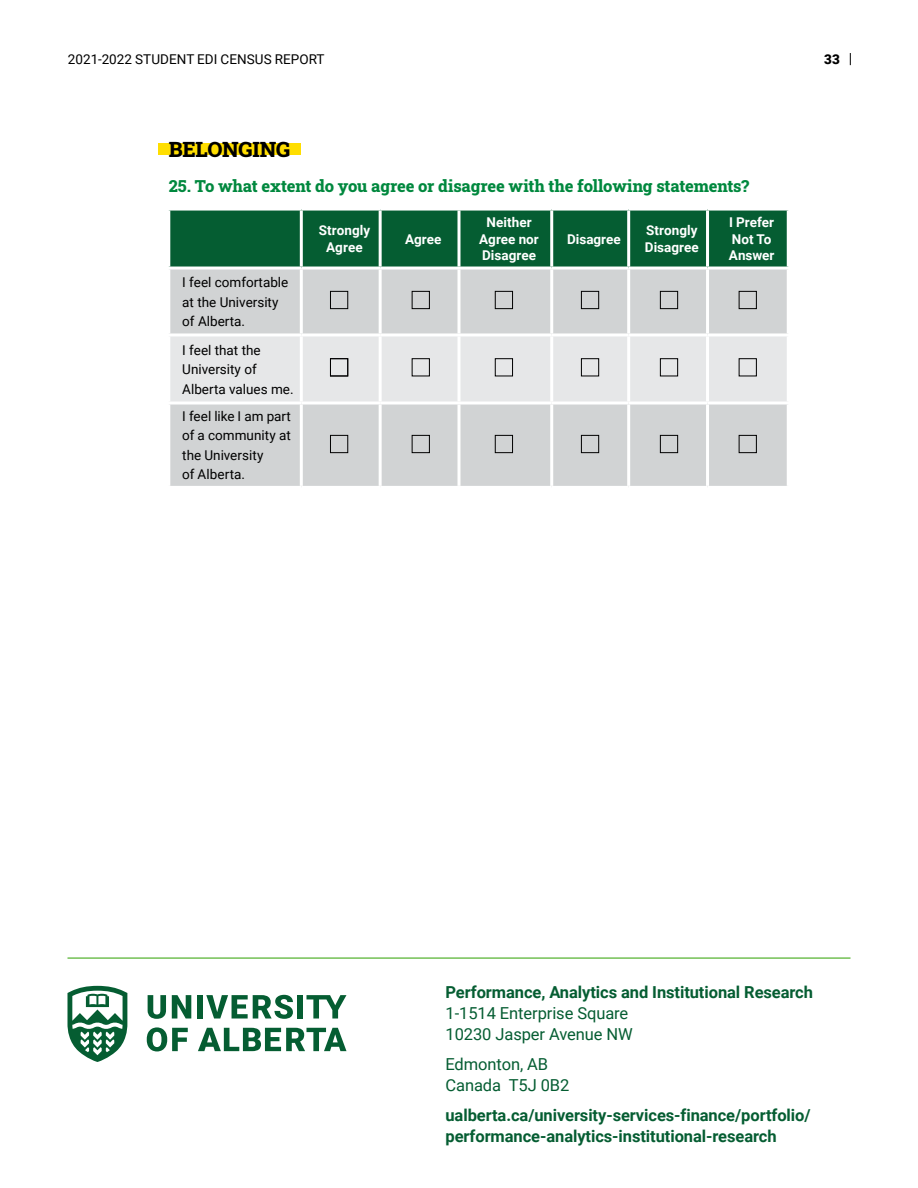
<style>
.page{position:relative;width:918px;height:1188px;background:#fff}
.page>*{position:absolute;margin:0;border:0;box-sizing:border-box;transform-origin:0 0}
.t1{font:800 21px "Roboto Slab";letter-spacing:-.01em;color:#000}
.t2{font:700 16.5px/21px "Roboto";letter-spacing:-.005em;color:#055d32}
.t3{font:16.5px/21px "Roboto";letter-spacing:-.005em;color:#055d32}
.t4{font:800 16.5px "Roboto Slab";letter-spacing:-.01em;color:#00883e}
.t5{font:13.5px/19.5px "Roboto";color:#000}
.t6{font:700 13.5px/16.5px "Roboto";color:#fff;text-align:center}
.t7{font:900 13.5px "Roboto";color:#000}
</style>
<div class="page">
<div style="left:158px;top:144px;width:142px;height:11px;background:#ffde00"></div>
<div style="left:170px;top:211px;width:617px;height:56px;background:#055d32"></div>
<div style="left:170px;top:270px;width:617px;height:216px;background:#d1d3d4"></div>
<div style="left:170px;top:336px;width:617px;height:66px;background:#e6e7e8"></div>
<hr style="left:300px;top:211px;width:3px;height:56px;background:#fff">
<hr style="left:379px;top:211px;width:3px;height:56px;background:#fff">
<hr style="left:458px;top:211px;width:2px;height:56px;background:#fff">
<hr style="left:550px;top:211px;width:3px;height:56px;background:#fff">
<hr style="left:627px;top:211px;width:3px;height:56px;background:#fff">
<hr style="left:706px;top:211px;width:3px;height:56px;background:#fff">
<hr style="left:300px;top:270px;width:3px;height:63px;background:#fff">
<hr style="left:379px;top:270px;width:3px;height:63px;background:#fff">
<hr style="left:458px;top:270px;width:2px;height:63px;background:#fff">
<hr style="left:550px;top:270px;width:3px;height:63px;background:#fff">
<hr style="left:627px;top:270px;width:3px;height:63px;background:#fff">
<hr style="left:706px;top:270px;width:3px;height:63px;background:#fff">
<hr style="left:167px;top:333px;width:134px;height:3px;background:#fff">
<hr style="left:301px;top:333px;width:79px;height:3px;background:#fff">
<hr style="left:300px;top:336px;width:3px;height:66px;background:#fff">
<hr style="left:380px;top:333px;width:79px;height:3px;background:#fff">
<hr style="left:379px;top:336px;width:3px;height:66px;background:#fff">
<hr style="left:459px;top:333px;width:93px;height:3px;background:#fff">
<hr style="left:458px;top:336px;width:2px;height:66px;background:#fff">
<hr style="left:552px;top:333px;width:77px;height:3px;background:#fff">
<hr style="left:550px;top:336px;width:3px;height:66px;background:#fff">
<hr style="left:629px;top:333px;width:79px;height:3px;background:#fff">
<hr style="left:627px;top:336px;width:3px;height:66px;background:#fff">
<hr style="left:708px;top:333px;width:82px;height:3px;background:#fff">
<hr style="left:706px;top:336px;width:3px;height:66px;background:#fff">
<hr style="left:167px;top:402px;width:134px;height:3px;background:#fff">
<hr style="left:301px;top:402px;width:79px;height:3px;background:#fff">
<hr style="left:300px;top:405px;width:3px;height:81px;background:#fff">
<hr style="left:380px;top:402px;width:79px;height:3px;background:#fff">
<hr style="left:379px;top:405px;width:3px;height:81px;background:#fff">
<hr style="left:459px;top:402px;width:93px;height:3px;background:#fff">
<hr style="left:458px;top:405px;width:2px;height:81px;background:#fff">
<hr style="left:552px;top:402px;width:77px;height:3px;background:#fff">
<hr style="left:550px;top:405px;width:3px;height:81px;background:#fff">
<hr style="left:629px;top:402px;width:79px;height:3px;background:#fff">
<hr style="left:627px;top:405px;width:3px;height:81px;background:#fff">
<hr style="left:708px;top:402px;width:82px;height:3px;background:#fff">
<hr style="left:706px;top:405px;width:3px;height:81px;background:#fff">
<svg style="left:148px;top:995px;width:18px;height:24px"></svg>
<svg style="left:172px;top:995px;width:19px;height:24px"></svg>
<div style="left:197px;top:995px;width:6px;height:24px;background:#055d32"></div>
<svg style="left:206px;top:995px;width:87px;height:24px"></svg>
<div style="left:297px;top:995px;width:6px;height:24px;background:#055d32"></div>
<svg style="left:307px;top:995px;width:39px;height:24px"></svg>
<svg style="left:147px;top:1027px;width:41px;height:24px"></svg>
<svg style="left:198px;top:1028px;width:148px;height:23px"></svg>
<svg style="left:68px;top:986px;width:59px;height:76px"></svg>
<hr style="left:68px;top:957px;width:782px;height:2px;background:#73c054">
<div style="left:330px;top:291px;width:18px;height:18px;border:1px solid #000"></div>
<div style="left:412px;top:291px;width:18px;height:18px;border:1px solid #000"></div>
<div style="left:495px;top:291px;width:18px;height:18px;border:1px solid #000"></div>
<div style="left:581px;top:291px;width:18px;height:18px;border:1px solid #000"></div>
<div style="left:660px;top:291px;width:18px;height:18px;border:1px solid #000"></div>
<div style="left:739px;top:291px;width:18px;height:18px;border:1px solid #000"></div>
<div style="left:330px;top:358px;width:18px;height:18px;border:1px solid #000"></div>
<div style="left:412px;top:358px;width:18px;height:18px;border:1px solid #000"></div>
<div style="left:495px;top:358px;width:18px;height:18px;border:1px solid #000"></div>
<div style="left:581px;top:358px;width:18px;height:18px;border:1px solid #000"></div>
<div style="left:660px;top:358px;width:18px;height:18px;border:1px solid #000"></div>
<div style="left:739px;top:358px;width:18px;height:18px;border:1px solid #000"></div>
<div style="left:330px;top:435px;width:18px;height:18px;border:1px solid #000"></div>
<div style="left:412px;top:435px;width:18px;height:18px;border:1px solid #000"></div>
<div style="left:495px;top:435px;width:18px;height:18px;border:1px solid #000"></div>
<div style="left:581px;top:435px;width:18px;height:18px;border:1px solid #000"></div>
<div style="left:660px;top:435px;width:18px;height:18px;border:1px solid #000"></div>
<div style="left:739px;top:435px;width:18px;height:18px;border:1px solid #000"></div>
<svg style="left:850px;top:53px;width:1px;height:12px"></svg>
<p class="t5" style="left:68px;top:49px;width:258px">2021-2022 STUDENT EDI CENSUS REPORT</p>
<p class="t7" style="left:824px;top:50px;width:17px">33</p>
<h1 class="t1" style="left:169px;top:135px;width:123px">BELONGING</h1>
<p class="t4" style="left:169px;top:174px;width:582px">25. To what extent do you agree or disagree with the following statements?</p>
<p class="t6" style="left:319px;top:222px;width:53px">Strongly<br>Agree</p>
<p class="t6" style="left:405px;top:230px;width:38px">Agree</p>
<p class="t6" style="left:567px;top:230px;width:55px">Disagree</p>
<p class="t6" style="left:645px;top:222px;width:55px;text-align:left">Strongly<br>Disagree</p>
<p class="t6" style="left:729px;top:214px;width:47px;text-align:left">I Prefer<br>Not To<br>Answer</p>
<p class="t6" style="left:479px;top:214px;width:61px">Neither<br>Agree nor<br>Disagree</p>
<p class="t5" style="left:182px;top:272px;width:108px">I feel comfortable at the University of Alberta.</p>
<p class="t5" style="left:182px;top:339px;width:113px">I feel that the<br>University of<br>Alberta values me.</p>
<p class="t5" style="left:182px;top:406px;width:110px">I feel like I am part of a community at the University<br>of Alberta.</p>
<p class="t2" style="left:446px;top:981px;width:369px">Performance, Analytics and Institutional Research</p>
<p class="t3" style="left:446px;top:1002px;width:189px">1-1514 Enterprise Square<br>10230 Jasper Avenue NW</p>
<p class="t3" style="left:446px;top:1053px;width:125px">Edmonton, AB<br>Canada T5J 0B2</p>
<p class="t2" style="left:446px;top:1104px;width:367px">ualberta.ca/university-services-finance/portfolio/ performance-analytics-institutional-research</p>
</div>
